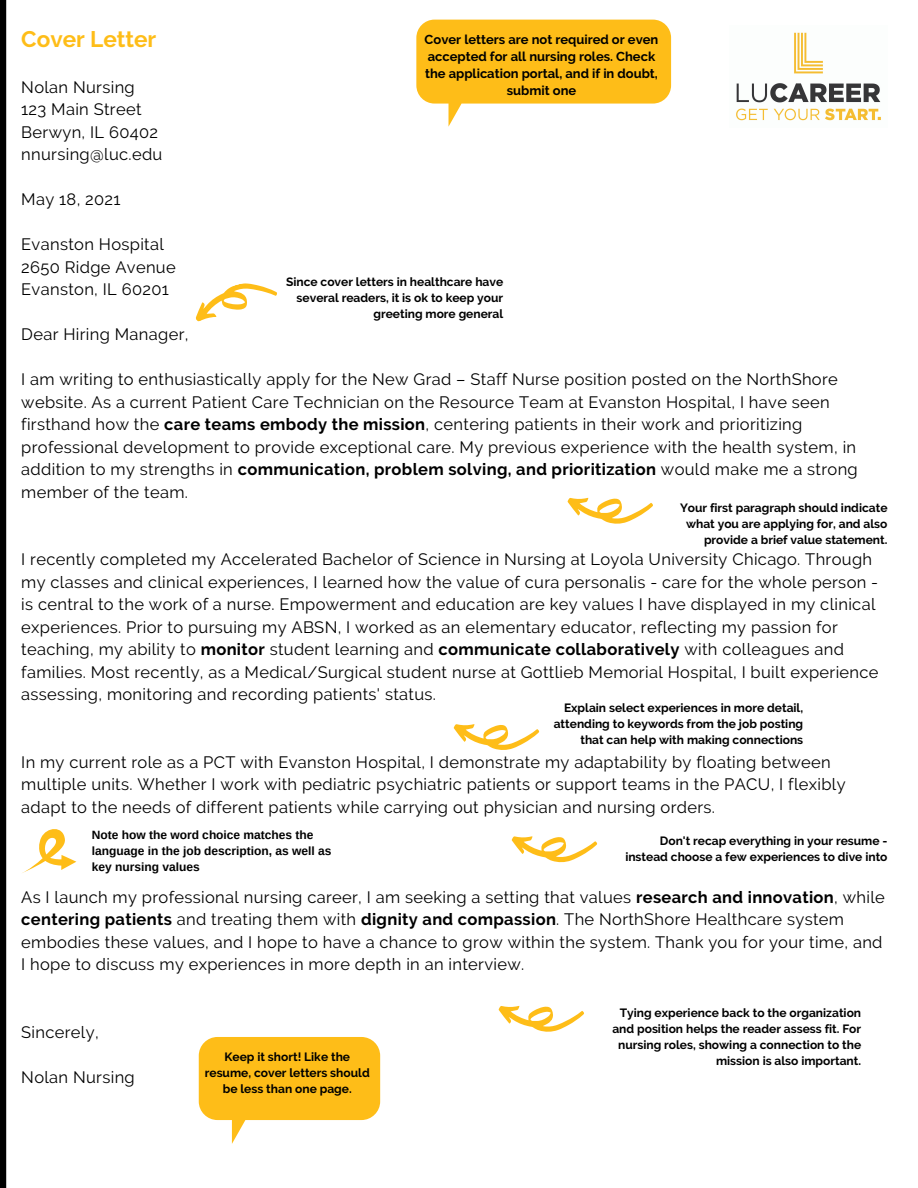
<style>
.page{position:relative;width:918px;height:1188px;background:#fff}
.page>*{position:absolute;margin:0;border:0;box-sizing:border-box;transform-origin:0 0}
.t1{font:700 22.5px "Raleway";color:#febd18}
.t2{font:16.5px/22.5px "Raleway";letter-spacing:.02em;color:#000}
.t3{font:700 12.9px/17px "Raleway";color:#000;text-align:center}
.t4{font:700 12px/16px "Raleway";color:#000;text-align:right}
.t5{font:700 12px/16px "Arimo";color:#000}
.s1{font-weight:700}
</style>
<div class="page">
<img style="left:736px;top:32px;width:145px;height:89px">
<div style="left:0;top:0;width:6px;height:1188px;background:#000"></div>
<svg style="left:568px;top:498px;width:85px;height:26px"></svg>
<svg style="left:454px;top:724px;width:85px;height:26px"></svg>
<svg style="left:499px;top:1006px;width:85px;height:26px"></svg>
<svg style="left:195px;top:283px;width:82px;height:39px"></svg>
<svg style="left:416px;top:20px;width:255px;height:107px"></svg>
<svg style="left:512px;top:836px;width:85px;height:26px"></svg>
<svg style="left:199px;top:1037px;width:181px;height:107px"></svg>
<svg style="left:22px;top:829px;width:54px;height:44px"></svg>
<p class="t1" style="left:21px;top:26px;width:137px">Cover Letter</p>
<p class="t3" style="left:425px;top:31px;width:235px">Cover letters are not required or even accepted for all nursing roles. Check the application portal, and if in doubt, submit one</p>
<p class="t2" style="left:21px;top:75px;width:115px">Nolan Nursing</p>
<p class="t2" style="left:21px;top:98px;width:122px">123 Main Street</p>
<p class="t2" style="left:21px;top:120px;width:138px">Berwyn, IL 60402</p>
<p class="t2" style="left:21px;top:143px;width:143px">nnursing@luc.edu</p>
<p class="t2" style="left:21px;top:188px;width:101px">May 18, 2021</p>
<p class="t2" style="left:21px;top:233px;width:144px">Evanston Hospital</p>
<p class="t2" style="left:21px;top:255px;width:156px">2650 Ridge Avenue</p>
<p class="t2" style="left:21px;top:278px;width:149px">Evanston, IL 60201</p>
<p class="t2" style="left:21px;top:323px;width:169px">Dear Hiring Manager,</p>
<p class="t2" style="left:21px;top:368px;width:838px">I am writing to enthusiastically apply for the New Grad – Staff Nurse position posted on the NorthShore website. As a current Patient Care Technician on the Resource Team at Evanston Hospital, I have seen firsthand how the <span class="s1">care teams embody the mission</span>, centering patients in their work and prioritizing professional development to provide exceptional care. My previous experience with the health system, in addition to my strengths in <span class="s1">communication, problem solving, and prioritization</span> would make me a strong member of the team.</p>
<p class="t4" style="left:286px;top:274px;width:219px">Since cover letters in healthcare have several readers, it is ok to keep your greeting more general</p>
<p class="t4" style="left:680px;top:499px;width:209px">Your first paragraph should indicate what you are applying for, and also provide a brief value statement.</p>
<p class="t2" style="left:21px;top:548px;width:859px">I recently completed my Accelerated Bachelor of Science in Nursing at Loyola University Chicago. Through my classes and clinical experiences, I learned how the value of cura personalis - care for the whole person - is central to the work of a nurse. Empowerment and education are key values I have displayed in my clinical experiences. Prior to pursuing my ABSN, I worked as an elementary educator, reflecting my passion for teaching, my ability to <span class="s1">monitor</span> student learning and <span class="s1">communicate collaboratively</span> with colleagues and families. Most recently, as a Medical/Surgical student nurse at Gottlieb Memorial Hospital, I built experience assessing, monitoring and recording patients' status.</p>
<p class="t4" style="left:554px;top:700px;width:251px">Explain select experiences in more detail, attending to keywords from the job posting that can help with making connections</p>
<p class="t2" style="left:21px;top:750px;width:826px">In my current role as a PCT with Evanston Hospital, I demonstrate my adaptability by floating between multiple units. Whether I work with pediatric psychiatric patients or support teams in the PACU, I flexibly adapt to the needs of different patients while carrying out physician and nursing orders.</p>
<p class="t5" style="left:92px;top:827px;width:241px">Note how the word choice matches the language in the job description, as well as key nursing values</p>
<p class="t4" style="left:625px;top:833px;width:264px">Don't recap everything in your resume - instead choose a few experiences to dive into</p>
<p class="t2" style="left:21px;top:885px;width:865px">As I launch my professional nursing career, I am seeking a setting that values <span class="s1">research and innovation</span>, while <span class="s1">centering patients</span> and treating them with <span class="s1">dignity and compassion</span>. The NorthShore Healthcare system embodies these values, and I hope to have a chance to grow within the system. Thank you for your time, and I hope to discuss my experiences in more depth in an interview.</p>
<p class="t2" style="left:21px;top:1020px;width:79px">Sincerely,</p>
<p class="t2" style="left:21px;top:1065px;width:115px">Nolan Nursing</p>
<p class="t4" style="left:205px;top:1049px;width:166px;text-align:center">Keep it short! Like the resume, cover letters should be less than one page.</p>
<p class="t4" style="left:612px;top:1005px;width:250px">Tying experience back to the organization and position helps the reader assess fit. For nursing roles, showing a connection to the mission is also important.</p>
</div>
